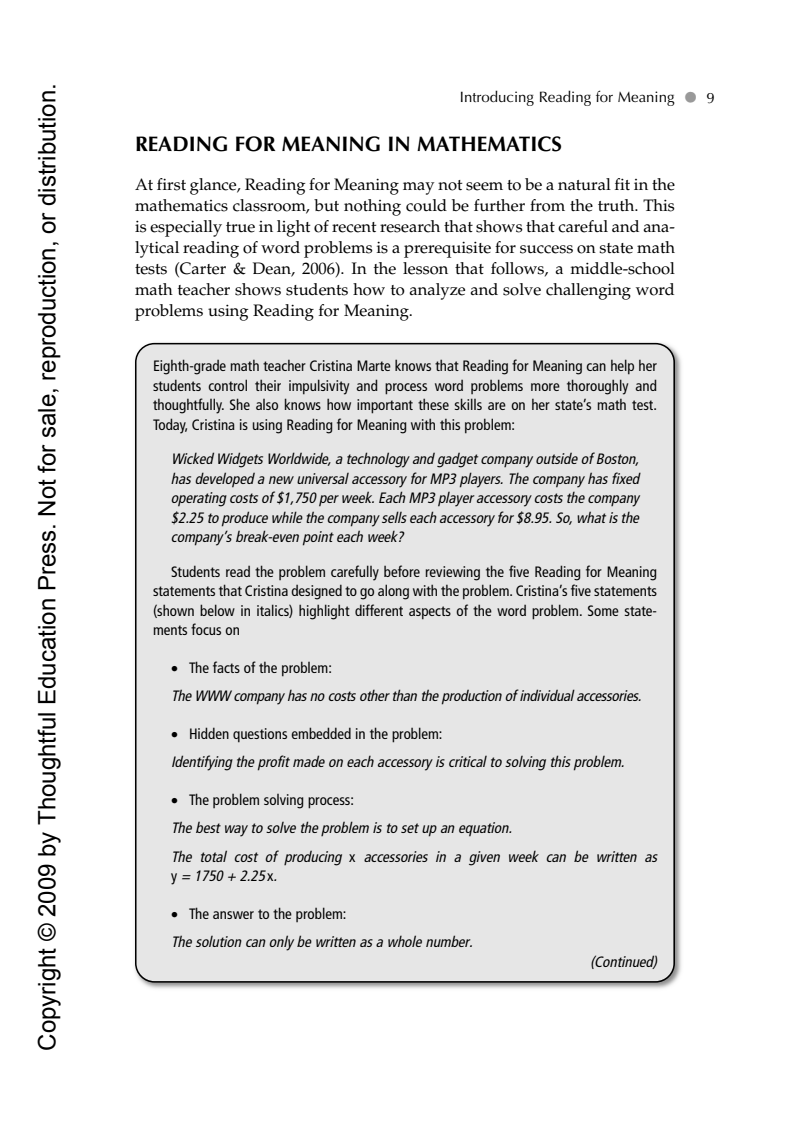
<style>
.page{position:relative;width:810px;height:1134px;background:#fff}
.page>*{position:absolute;margin:0;border:0;box-sizing:border-box;transform-origin:0 0}
.t1{font:24px "Arial";color:#000}
.t2{font:700 21px "Optima";color:#000}
.t3{font:16.5px/21px "Palatino";color:#000;text-align:justify}
.t4{font:italic condensed 15px/28.5px "Frutiger";color:#000}
.t5{font:condensed 15px/19.5px "Frutiger";color:#000;text-align:justify}
.t6{font:15px "Optima";color:#000}
.s1{color:#999}
.s2{font-style:normal}
</style>
<div class="page">
<img style="left:134px;top:342px;width:548px;height:647px">
<div style="left:135px;top:343px;width:540px;height:640px;background:#e6e6e6"></div>
<h1 class="t1" style="left:31px;top:1051px;width:969px;rotate:-90deg">Copyright © 2009 by Thoughtful Education Press. Not for sale, reproduction, or distribution.</h1>
<p class="t6" style="left:460px;top:91px;width:256px">Introducing Reading for Meaning <span class="s1">•</span> 9</p>
<p class="t2" style="left:135px;top:135px;width:429px">READING FOR MEANING IN MATHEMATICS</p>
<p class="t3" style="left:135px;top:176px;width:542px">At first glance, Reading for Meaning may not seem to be a natural fit in the mathematics classroom, but nothing could be further from the truth. This is especially true in light of recent research that shows that careful and ana&shy;lytical reading of word problems is a prerequisite for success on state math tests (Carter &amp; Dean, 2006). In the lesson that follows, a middle-school math teacher shows students how to analyze and solve challenging word problems using Reading for Meaning.</p>
<p class="t5" style="left:153px;top:358px;width:505px">Eighth-grade math teacher Cristina Marte knows that Reading for Meaning can help her students control their impulsivity and process word problems more thoroughly and thoughtfully. She also knows how important these skills are on her state’s math test.<br>Today, Cristina is using Reading for Meaning with this problem:</p>
<p class="t4" style="left:171px;top:451px;width:473px;line-height:19.5px">Wicked Widgets Worldwide, a technology and gadget company outside of Boston, has developed a new universal accessory for MP3 players. The company has fixed operating costs of $1,750 per week. Each MP3 player accessory costs the company $2.25 to produce while the company sells each accessory for $8.95. So, what is the company ’s break-even point each week?</p>
<p class="t5" style="left:153px;top:563px;width:506px;text-indent:18px">Students read the problem carefully before reviewing the five Reading for Meaning statements that Cristina designed to go along with the problem. Cristina’s five statements (shown below in italics) highlight different aspects of the word problem. Some state&shy;ments focus on</p>
<p class="t4" style="left:171px;top:655px;width:475px">• <span class="s2">The facts of the problem:<br></span>The WWW company has no costs other than the production of individual accessories.</p>
<p class="t4" style="left:171px;top:721px;width:458px">• <span class="s2">Hidden questions embedded in the problem:<br></span>Identifying the profit made on each accessory is critical to solving this problem.</p>
<p class="t4" style="left:171px;top:787px;width:491px">• <span class="s2">The problem solving process:<br></span>The best way to solve the problem is to set up an equation.<br>The total cost of producing <span class="s2">x</span> accessories in a given week can be written as</p>
<p class="t4" style="left:171px;top:863px;width:111px"><span class="s2">y</span> = 1750 + 2.25<span class="s2">x</span>.</p>
<p class="t4" style="left:171px;top:901px;width:306px">• <span class="s2">The answer to the problem:<br></span>The solution can only be written as a whole number.</p>
<p class="t4" style="left:590px;top:949px;width:72px">(Continued)</p>
</div>
